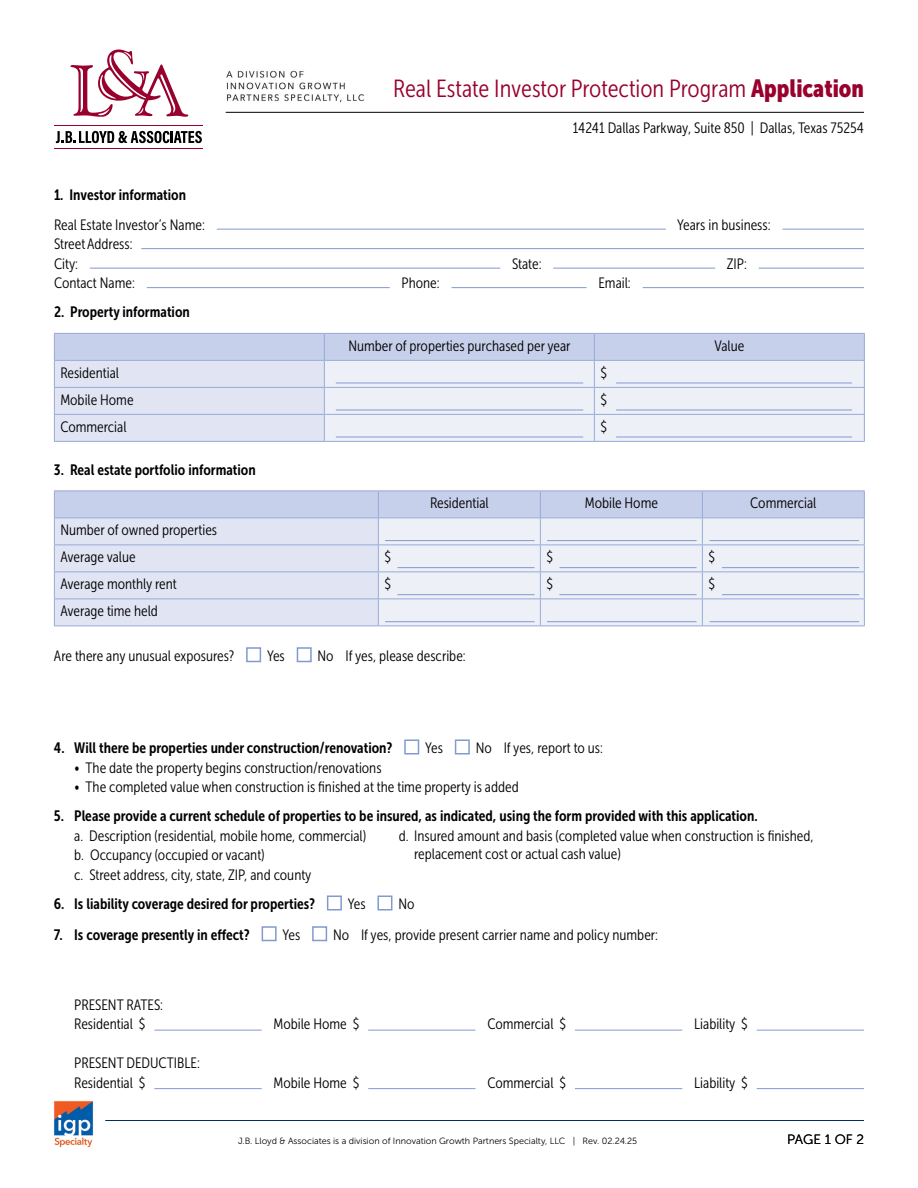
<style>
.page{position:relative;width:918px;height:1188px;background:#fff}
.page>*{position:absolute;margin:0;border:0;box-sizing:border-box;transform-origin:0 0}
.t1{font:24.75px "Museo Sans Cond 300";color:#98002e}
.t2{font:15px/19.5px "Museo Sans Cond 300";color:#000}
.t3{font:15px "Museo Sans Cond 700";color:#000}
.t4{font:13.5px "Museo Sans 300";letter-spacing:-.005em;color:#000}
.t5{font:9px "Museo Sans 300";color:#000}
.s1{font-family:"Museo Sans Cond 900"}
</style>
<div class="page">
<hr style="left:105px;top:1120px;width:759px;height:1px;background:#002d62">
<img style="left:53px;top:1100px;width:41px;height:48px">
<hr style="left:226px;top:112px;width:638px;height:1px;background:#000">
<img style="left:226px;top:70px;width:138px;height:33px">
<svg style="left:70px;top:50px;width:118px;height:67px"></svg>
<svg style="left:56px;top:131px;width:146px;height:12px"></svg>
<hr style="left:54px;top:125px;width:149px;height:1px;background:#98002e">
<hr style="left:54px;top:148px;width:149px;height:1px;background:#98002e">
<hr style="left:217px;top:229px;width:449px;height:1px;background:#829acf">
<hr style="left:782px;top:229px;width:82px;height:1px;background:#829acf">
<hr style="left:141px;top:248px;width:723px;height:1px;background:#829acf">
<hr style="left:90px;top:268px;width:410px;height:1px;background:#829acf">
<hr style="left:553px;top:268px;width:162px;height:1px;background:#829acf">
<hr style="left:759px;top:268px;width:105px;height:1px;background:#829acf">
<hr style="left:147px;top:287px;width:243px;height:1px;background:#829acf">
<hr style="left:452px;top:287px;width:135px;height:1px;background:#829acf">
<hr style="left:643px;top:287px;width:221px;height:1px;background:#829acf">
<svg style="left:54px;top:333px;width:811px;height:108px;background:#dce1f1"></svg>
<hr style="left:54px;top:441px;width:270px;height:1px;background:#97aad7">
<hr style="left:324px;top:441px;width:270px;height:1px;background:#97aad7">
<hr style="left:594px;top:441px;width:271px;height:1px;background:#97aad7">
<hr style="left:54px;top:490px;width:324px;height:1px;background:#97aad7">
<hr style="left:378px;top:490px;width:162px;height:1px;background:#97aad7">
<hr style="left:540px;top:490px;width:162px;height:1px;background:#97aad7">
<hr style="left:702px;top:490px;width:163px;height:1px;background:#97aad7">
<svg style="left:54px;top:491px;width:811px;height:135px;background:#dee2f2"></svg>
<hr style="left:54px;top:626px;width:324px;height:1px;background:#97aad7">
<hr style="left:378px;top:626px;width:162px;height:1px;background:#97aad7">
<hr style="left:540px;top:626px;width:162px;height:1px;background:#97aad7">
<hr style="left:702px;top:626px;width:163px;height:1px;background:#97aad7">
<div style="left:246px;top:647px;width:15px;height:15px;border:2px solid #829acf"></div>
<div style="left:297px;top:647px;width:15px;height:15px;border:2px solid #829acf"></div>
<div style="left:404px;top:740px;width:15px;height:14px;border:2px solid #829acf"></div>
<div style="left:455px;top:740px;width:15px;height:14px;border:2px solid #829acf"></div>
<div style="left:327px;top:896px;width:15px;height:14px;border:2px solid #829acf"></div>
<div style="left:377px;top:896px;width:15px;height:14px;border:2px solid #829acf"></div>
<div style="left:262px;top:926px;width:15px;height:15px;border:2px solid #829acf"></div>
<div style="left:312px;top:926px;width:15px;height:15px;border:2px solid #829acf"></div>
<hr style="left:154px;top:1030px;width:108px;height:1px;background:#829acf">
<hr style="left:368px;top:1030px;width:108px;height:1px;background:#829acf">
<hr style="left:575px;top:1030px;width:107px;height:1px;background:#829acf">
<hr style="left:757px;top:1030px;width:107px;height:1px;background:#829acf">
<hr style="left:154px;top:1088px;width:108px;height:1px;background:#829acf">
<hr style="left:368px;top:1088px;width:108px;height:1px;background:#829acf">
<hr style="left:575px;top:1088px;width:107px;height:1px;background:#829acf">
<hr style="left:757px;top:1088px;width:107px;height:1px;background:#829acf">
<hr style="left:336px;top:383px;width:247px;height:1px;background:#829acf">
<hr style="left:616px;top:383px;width:236px;height:1px;background:#829acf">
<hr style="left:397px;top:567px;width:138px;height:1px;background:#829acf">
<hr style="left:559px;top:567px;width:138px;height:1px;background:#829acf">
<hr style="left:722px;top:567px;width:137px;height:1px;background:#829acf">
<hr style="left:385px;top:540px;width:150px;height:1px;background:#829acf">
<hr style="left:547px;top:540px;width:150px;height:1px;background:#829acf">
<hr style="left:710px;top:540px;width:149px;height:1px;background:#829acf">
<hr style="left:397px;top:594px;width:138px;height:1px;background:#829acf">
<hr style="left:559px;top:594px;width:138px;height:1px;background:#829acf">
<hr style="left:722px;top:594px;width:137px;height:1px;background:#829acf">
<hr style="left:385px;top:621px;width:150px;height:1px;background:#829acf">
<hr style="left:547px;top:621px;width:150px;height:1px;background:#829acf">
<hr style="left:710px;top:621px;width:149px;height:1px;background:#829acf">
<hr style="left:336px;top:410px;width:247px;height:1px;background:#829acf">
<hr style="left:616px;top:410px;width:236px;height:1px;background:#829acf">
<hr style="left:336px;top:437px;width:247px;height:1px;background:#829acf">
<hr style="left:616px;top:437px;width:236px;height:1px;background:#829acf">
<h1 class="t1" style="left:393px;top:75px;width:472px">Real Estate Investor Protection Program <span class="s1">Application</span></h1>
<p class="t2" style="left:573px;top:118px;width:293px">14241 Dallas Parkway, Suite 850 | Dallas, Texas 75254</p>
<p class="t3" style="left:54px;top:187px;width:134px">1. Investor information</p>
<p class="t2" style="left:54px;top:215px;width:152px">Real Estate Investor’s Name:</p>
<p class="t2" style="left:677px;top:215px;width:95px">Years in business:</p>
<p class="t2" style="left:54px;top:234px;width:80px">Street Address:<br>City:</p>
<p class="t2" style="left:512px;top:254px;width:31px">State:</p>
<p class="t2" style="left:727px;top:254px;width:21px">ZIP:</p>
<p class="t2" style="left:54px;top:273px;width:82px">Contact Name:</p>
<p class="t2" style="left:402px;top:273px;width:40px">Phone:</p>
<p class="t2" style="left:598px;top:273px;width:34px">Email:</p>
<p class="t3" style="left:54px;top:304px;width:137px">2. Property information</p>
<p class="t2" style="left:348px;top:336px;width:224px">Number of properties purchased per year</p>
<p class="t2" style="left:714px;top:336px;width:31px">Value</p>
<p class="t2" style="left:60px;top:363px;width:60px">Residential</p>
<p class="t2" style="left:600px;top:363px;width:8px">$</p>
<p class="t2" style="left:60px;top:390px;width:75px">Mobile Home</p>
<p class="t2" style="left:600px;top:390px;width:8px">$</p>
<p class="t2" style="left:60px;top:417px;width:68px">Commercial</p>
<p class="t2" style="left:600px;top:417px;width:8px">$</p>
<p class="t3" style="left:54px;top:461px;width:203px">3. Real estate portfolio information</p>
<p class="t2" style="left:430px;top:493px;width:60px">Residential</p>
<p class="t2" style="left:585px;top:493px;width:75px">Mobile Home</p>
<p class="t2" style="left:750px;top:493px;width:68px">Commercial</p>
<p class="t2" style="left:60px;top:517px;width:158px;line-height:27px">Number of owned properties<br>Average value</p>
<p class="t2" style="left:384px;top:547px;width:8px">$</p>
<p class="t2" style="left:546px;top:547px;width:8px">$</p>
<p class="t2" style="left:708px;top:547px;width:8px">$</p>
<p class="t2" style="left:60px;top:574px;width:118px">Average monthly rent</p>
<p class="t2" style="left:384px;top:574px;width:8px">$</p>
<p class="t2" style="left:546px;top:574px;width:8px">$</p>
<p class="t2" style="left:708px;top:574px;width:8px">$</p>
<p class="t2" style="left:60px;top:601px;width:99px">Average time held</p>
<p class="t2" style="left:54px;top:646px;width:182px">Are there any unusual exposures?</p>
<p class="t2" style="left:267px;top:646px;width:19px">Yes</p>
<p class="t2" style="left:318px;top:646px;width:150px">No If yes, please describe:</p>
<p class="t3" style="left:54px;top:739px;width:340px">4. Will there be properties under construction/renovation?</p>
<p class="t2" style="left:425px;top:738px;width:19px">Yes</p>
<p class="t2" style="left:476px;top:738px;width:129px">No If yes, report to us:</p>
<p class="t2" style="left:74px;top:758px;width:309px">• The date the property begins construction/renovations</p>
<p class="t2" style="left:74px;top:777px;width:446px">• The completed value when construction is finished at the time property is added</p>
<p class="t3" style="left:54px;top:808px;width:705px">5. Please provide a current schedule of properties to be insured, as indicated, using the form provided with this application.</p>
<p class="t2" style="left:74px;top:826px;width:293px">a. Description (residential, mobile home, commercial) b. Occupancy (occupied or vacant)<br>c. Street address, city, state, ZIP, and county</p>
<p class="t3" style="left:54px;top:895px;width:263px">6. Is liability coverage desired for properties?</p>
<p class="t2" style="left:348px;top:894px;width:19px">Yes</p>
<p class="t2" style="left:398px;top:894px;width:18px">No</p>
<p class="t3" style="left:54px;top:926px;width:197px">7. Is coverage presently in effect?</p>
<p class="t2" style="left:283px;top:925px;width:19px">Yes</p>
<p class="t2" style="left:333px;top:925px;width:327px">No If yes, provide present carrier name and policy number:</p>
<p class="t2" style="left:414px;top:827px;width:401px;line-height:18px;text-indent:-15px">d. Insured amount and basis (completed value when construction is finished, replacement cost or actual cash value)</p>
<p class="t2" style="left:74px;top:995px;width:90px">PRESENT RATES:<br>Residential $</p>
<p class="t2" style="left:74px;top:1053px;width:127px">PRESENT DEDUCTIBLE:<br>Residential $</p>
<p class="t2" style="left:274px;top:1014px;width:87px">Mobile Home $</p>
<p class="t2" style="left:487px;top:1014px;width:80px">Commercial $</p>
<p class="t2" style="left:694px;top:1014px;width:55px">Liability $</p>
<p class="t2" style="left:274px;top:1073px;width:87px">Mobile Home $</p>
<p class="t2" style="left:487px;top:1073px;width:80px">Commercial $</p>
<p class="t2" style="left:694px;top:1073px;width:55px">Liability $</p>
<p class="t5" style="left:238px;top:1136px;width:401px">J.B. Lloyd &amp; Associates is a division of Innovation Growth Partners Specialty, LLC | Rev. 02.24.25</p>
<p class="t4" style="left:787px;top:1132px;width:78px">PAGE 1 OF 2</p>
</div>
